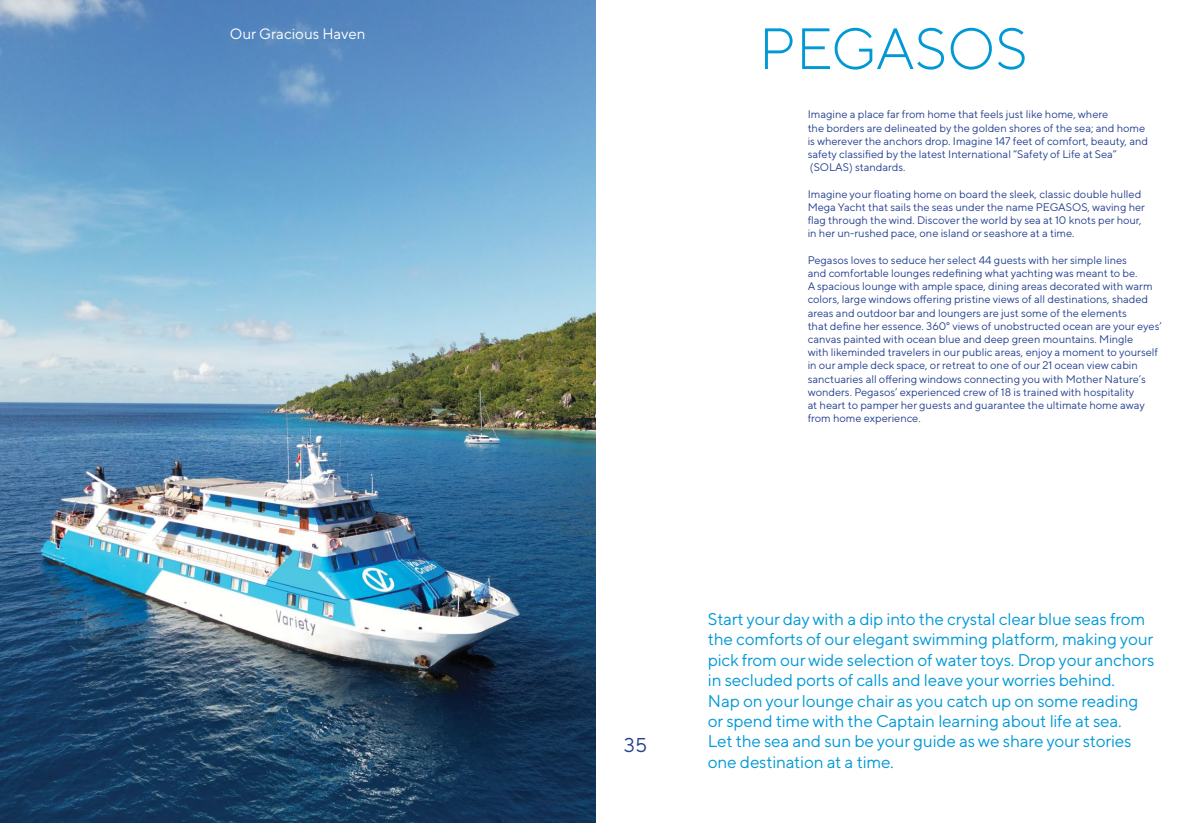
<style>
.page{position:relative;width:1191px;height:823px;background:#fff}
.page>*{position:absolute;margin:0;border:0;box-sizing:border-box;transform-origin:0 0}
.t1{font:300 58px "TT Norms Pro";color:#0099d6}
.t2{font:20px "TT Norms Pro";color:#25408f}
.t3{font:17px/20.4px "TT Norms Pro";letter-spacing:-.01em;color:#0099d6}
.t4{font:15px "TT Norms Pro";color:#fff}
.t5{font:11px/13.2px "TT Norms Pro";color:#25408f}
</style>
<div class="page">
<img style="left:0;top:0;width:595px;height:822px">
<h3 class="t4" style="left:230px;top:24px;width:137px">Our Gracious Haven</h3>
<h1 class="t1" style="left:758px;top:12px;width:271px">PEGASOS</h1>
<p class="t5" style="left:807px;top:107px;width:342px">Imagine a place far from home that feels just like home, where<br>the borders are delineated by the golden shores of the sea; and home is wherever the anchors drop. Imagine 147 feet of comfort, beauty, and safety classified by the latest International “Safety of Life at Sea” (SOLAS) standards.</p>
<p class="t5" style="left:807px;top:187px;width:339px">Imagine your floating home on board the sleek, classic double hulled Mega Yacht that sails the seas under the name PEGASOS, waving her flag through the wind. Discover the world by sea at 10 knots per hour, in her un-rushed pace, one island or seashore at a time.</p>
<p class="t5" style="left:807px;top:253px;width:355px">Pegasos loves to seduce her select 44 guests with her simple lines<br>and comfortable lounges redefining what yachting was meant to be.<br>A spacious lounge with ample space, dining areas decorated with warm colors, large windows offering pristine views of all destinations, shaded areas and outdoor bar and loungers are just some of the elements<br>that define her essence. 360° views of unobstructed ocean are your eyes’ canvas painted with ocean blue and deep green mountains. Mingle<br>with likeminded travelers in our public areas, enjoy a moment to yourself in our ample deck space, or retreat to one of our 21 ocean view cabin sanctuaries all offering windows connecting you with Mother Nature’s wonders. Pegasos’ experienced crew of 18 is trained with hospitality<br>at heart to pamper her guests and guarantee the ultimate home away from home experience.</p>
<h2 class="t2" style="left:624px;top:731px;width:25px">35</h2>
<p class="t3" style="left:708px;top:607px;width:448px">Start your day with a dip into the crystal clear blue seas from the comforts of our elegant swimming platform, making your pick from our wide selection of water toys. Drop your anchors in secluded ports of calls and leave your worries behind.<br>Nap on your lounge chair as you catch up on some reading or spend time with the Captain learning about life at sea.<br>Let the sea and sun be your guide as we share your stories one destination at a time.</p>
</div>
